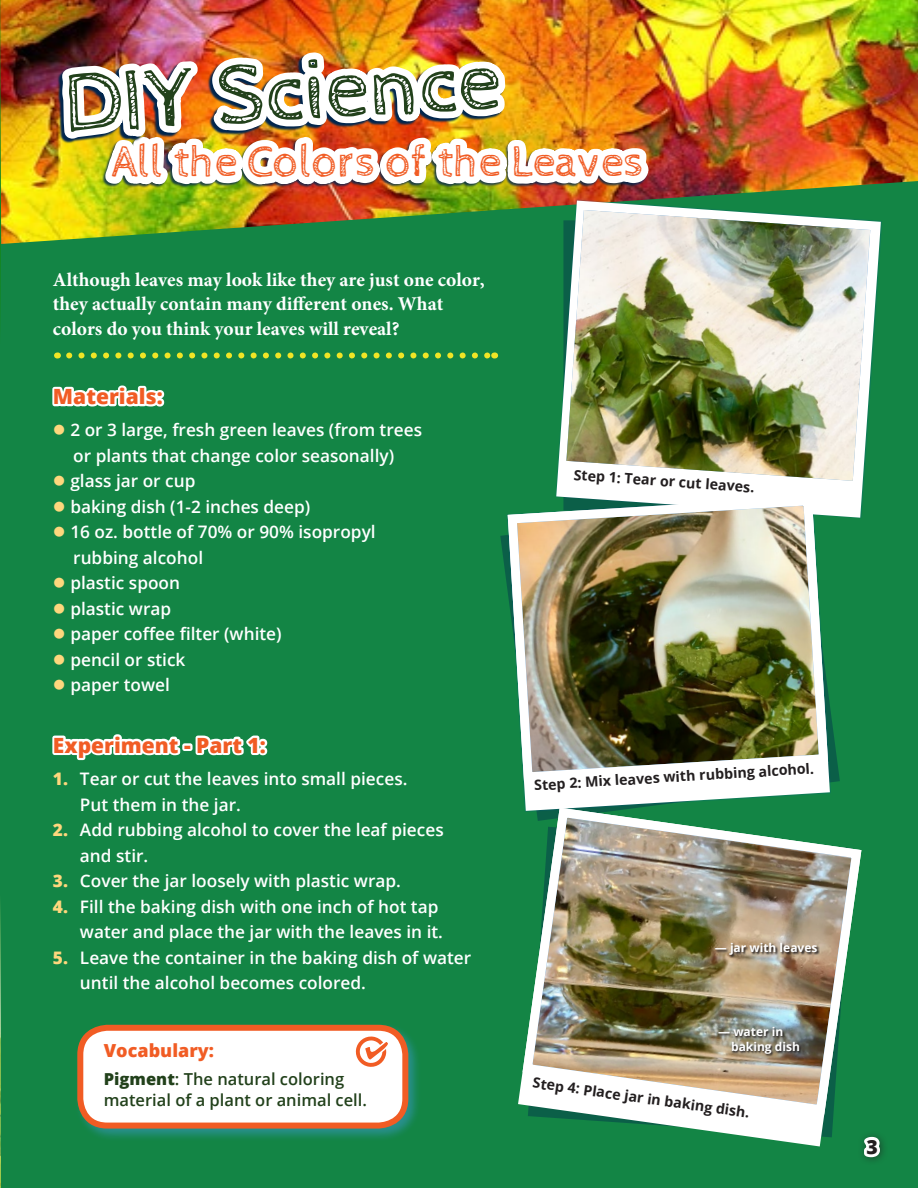
<style>
.page{position:relative;width:918px;height:1188px;background:#138545}
.page>*{position:absolute;margin:0;border:0;box-sizing:border-box;transform-origin:0 0}
.t1{font:87.3px "Cabin Sketch";color:#22411b}
.t2{font:45px "Cabin Sketch";color:#f15c24}
.Caption_Title{font:800 21px "Open Sans";color:#f15c24}
.t3{font:700 19.5px/24.8px "Minion Pro";color:#fff}
.t4{font:800 19.5px "Open Sans";color:#231f20}
.Section_subheading{font:800 18px "Open Sans";color:#f15c24}
.Paragraph_Style_1{font:600 17.25px/25.5px "Open Sans";color:#fff}
.Section_text_dark{font:600 16.5px/21px "Open Sans";color:#22411b}
.t5{font:700 14.25px "Open Sans";color:#231f20}
.Numbers___Annotation{font:700 12px/15px "Open Sans";color:#fff}
.s1{color:#fed77d}
.s2{font-weight:800;color:#fed77d}
.s3{font-weight:800}
</style>
<div class="page">
<img style="left:769px;top:0;width:149px;height:192px">
<svg style="left:523px;top:731px;width:312px;height:72px"></svg>
<svg style="left:556px;top:220px;width:326px;height:298px"></svg>
<img style="left:566px;top:213px;width:304px;height:268px">
<img style="left:503px;top:492px;width:330px;height:294px">
<svg style="left:157px;top:352px;width:331px;height:6px"></svg>
<svg style="left:862px;top:1135px;width:22px;height:26px"></svg>
<svg style="left:157px;top:390px;width:8px;height:17px"></svg>
<svg style="left:155px;top:736px;width:26px;height:20px"></svg>
<div style="left:182px;top:743px;width:11px;height:8px;border:4px solid #fff"></div>
<svg style="left:195px;top:735px;width:73px;height:21px"></svg>
<div style="left:74px;top:1022px;width:348px;height:120px;background:#3797be;opacity:.6"></div>
<div style="left:80px;top:1028px;width:325px;height:98px;background:#fff;border-radius:27px"></div>
<div style="left:77px;top:1025px;width:331px;height:104px;border:6px solid #f15c24;border-radius:27px"></div>
<svg style="left:353px;top:1022px;width:38px;height:45px"></svg>
<svg style="left:587px;top:1120px;width:279px;height:31px"></svg>
<img style="left:518px;top:803px;width:344px;height:317px">
<svg style="left:715px;top:943px;width:105px;height:15px;background:#97846e"></svg>
<svg style="left:718px;top:1027px;width:84px;height:30px;background:#7d7a6e"></svg>
<svg style="left:0;top:0;width:155px;height:1188px"></svg>
<svg style="left:208px;top:352px;width:234px;height:7px"></svg>
<img style="left:34px;top:0;width:735px;height:281px">
<p class="t1" style="left:62px;top:56px;width:439px;rotate:-3deg">DIY Science</p>
<p class="t2" style="left:112px;top:138px;width:534px">All the Colors of the Leaves</p>
<p class="t3" style="left:53px;top:267px;width:433px">Although leaves may look like they are just one color, they actually contain many different ones. What colors do you think your leaves will reveal?</p>
<p class="Caption_Title" style="left:53px;top:380px;width:111px">Materials:</p>
<p class="Paragraph_Style_1" style="left:53px;top:417px;width:371px;text-align:center"><span class="s1">●</span> 2 or 3 large, fresh green leaves (from trees or plants that change color seasonally)</p>
<p class="Paragraph_Style_1" style="left:53px;top:468px;width:144px"><span class="s1">●</span> glass jar or cup</p>
<p class="Paragraph_Style_1" style="left:53px;top:493px;width:259px"><span class="s1">●</span> baking dish (1-2 inches deep)</p>
<p class="Paragraph_Style_1" style="left:73px;top:519px;width:304px;text-indent:-20px"><span class="s1">●</span> 16 oz. bottle of 70% or 90% isopropyl rubbing alcohol</p>
<p class="Paragraph_Style_1" style="left:53px;top:570px;width:129px"><span class="s1">●</span> plastic spoon</p>
<p class="Paragraph_Style_1" style="left:53px;top:595px;width:120px"><span class="s1">●</span> plastic wrap</p>
<p class="Paragraph_Style_1" style="left:53px;top:621px;width:230px"><span class="s1">●</span> paper coffee filter (white)</p>
<p class="Paragraph_Style_1" style="left:53px;top:646px;width:134px"><span class="s1">●</span> pencil or stick</p>
<p class="Paragraph_Style_1" style="left:53px;top:672px;width:118px"><span class="s1">●</span> paper towel</p>
<p class="Caption_Title" style="left:53px;top:729px;width:214px">Experiment - Part 1:</p>
<p class="Paragraph_Style_1" style="left:80px;top:766px;width:329px;text-indent:-27px"><span class="s2">1.</span> Tear or cut the leaves into small pieces.<br>Put them in the jar.</p>
<p class="Paragraph_Style_1" style="left:80px;top:817px;width:365px;text-indent:-27px"><span class="s2">2.</span> Add rubbing alcohol to cover the leaf pieces and stir.</p>
<p class="Paragraph_Style_1" style="left:53px;top:868px;width:349px"><span class="s2">3.</span> Cover the jar loosely with plastic wrap.</p>
<p class="Paragraph_Style_1" style="left:53px;top:893px;width:392px;text-align:right"><span class="s2">4.</span> Fill the baking dish with one inch of hot tap water and place the jar with the leaves in it.</p>
<p class="Paragraph_Style_1" style="left:80px;top:944px;width:393px;text-indent:-27px"><span class="s2">5.</span> Leave the container in the baking dish of water until the alcohol becomes colored.</p>
<p class="Section_subheading" style="left:104px;top:1037px;width:112px">Vocabulary:</p>
<p class="Section_text_dark" style="left:104px;top:1068px;width:265px"><span class="s3">Pigment</span>: The natural coloring material of a plant or animal cell.</p>
<p class="t5" style="left:574px;top:465px;width:183px;rotate:4deg">Step 1: Tear or cut leaves.</p>
<p class="t5" style="left:534px;top:776px;width:282px;rotate:-4deg">Step 2: Mix leaves with rubbing alcohol.</p>
<p class="Numbers___Annotation" style="left:715px;top:940px;width:104px">— jar with leaves</p>
<p class="Numbers___Annotation" style="left:731px;top:1024px;width:70px;text-indent:-13px">— water in baking dish</p>
<p class="t5" style="left:534px;top:1072px;width:220px;rotate:8deg">Step 4: Place jar in baking dish.</p>
<p class="t4" style="left:866px;top:1132px;width:13px">3</p>
</div>
